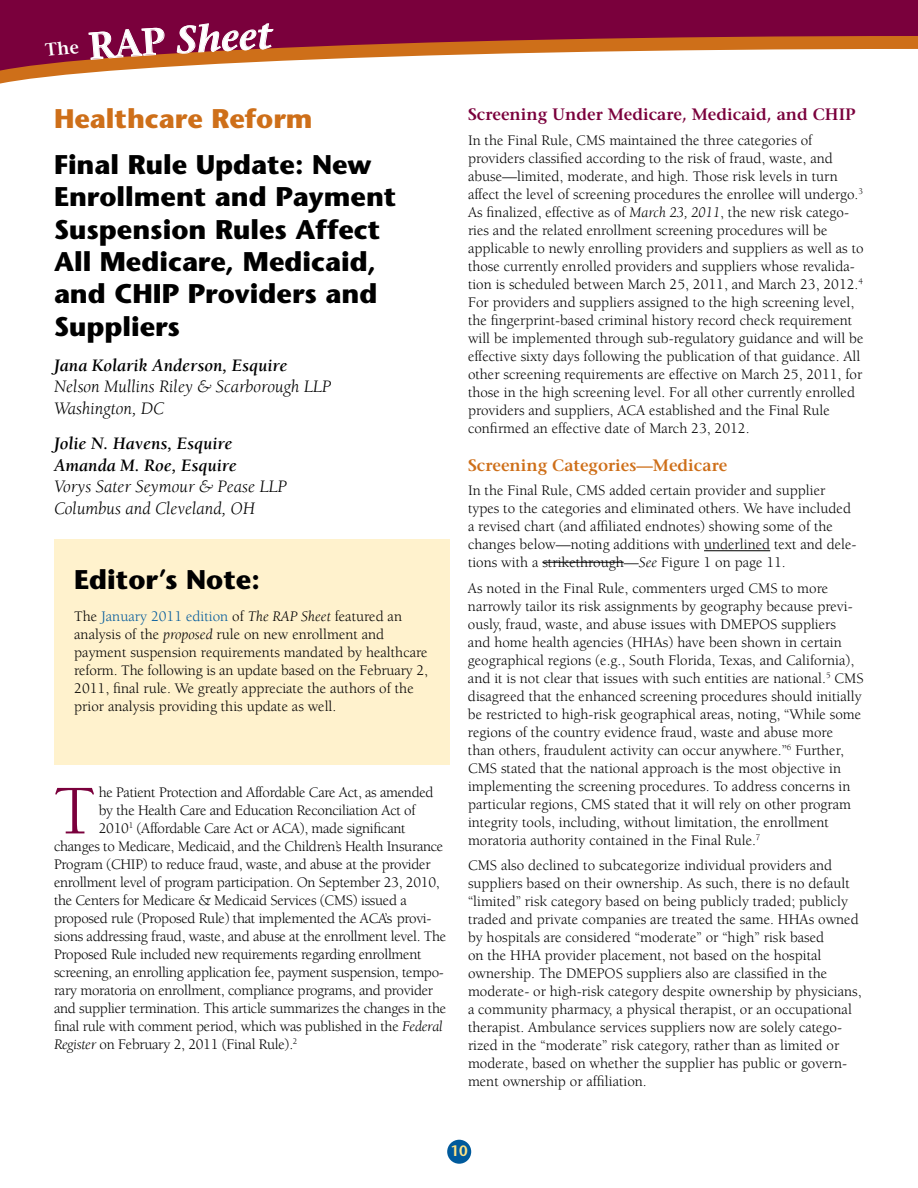
<style>
.page{position:relative;width:918px;height:1188px;background:#fff}
.page>*{position:absolute;margin:0;border:0;box-sizing:border-box;transform-origin:0 0}
.t1{font:71.7px "Berkeley Std";color:#7a003c}
.t2{font:italic 600 37.5px "Stone Serif Std";color:#fff}
.t3{font:700 27px/32.4px "Stone Sans Std";color:#000}
.t4{font:700 27px "Stone Sans Std";color:#ce6f19}
.t5{font:italic 18px/21.6px "Berkeley Std";color:#000}
.t6{font:italic 700 18px/21.6px "Berkeley Std";color:#000}
.t7{font:600 16.5px "Stone Serif Std";color:#7a003c}
.t8{font:600 16.5px "Stone Serif Std";color:#ce6f19}
.t9{font:15px/18px "Berkeley Std";color:#000}
.t10{font:15px "Berkeley Std";letter-spacing:-.02em;color:#000}
.t11{font:600 15px "Stone Sans Std";color:#ffe384}
.s1{color:#005a9c}
.s2{font-style:italic}
</style>
<div class="page">
<div style="left:0;top:0;width:918px;height:98px;background:#7a003c"></div>
<svg style="left:274px;top:36px;width:644px;height:13px;fill:#ce6f19"></svg>
<svg style="left:177px;top:23px;width:97px;height:26px"></svg>
<svg style="left:0;top:49px;width:918px;height:49px;background:#f6e9e1"></svg>
<div style="left:447px;top:1140px;width:24px;height:24px;background:#005a9c;border-radius:50%"></div>
<hr style="left:704px;top:550px;width:66px;height:1px;background:#000">
<hr style="left:542px;top:562px;width:82px;height:1px;background:#000">
<div style="left:54px;top:539px;width:396px;height:226px;background:#fff2cd"></div>
<svg style="left:45px;top:27px;width:120px;height:50px"></svg>
<h2 class="t2" style="left:175px;top:18px;width:97px;rotate:-3deg">Sheet</h2>
<h3 class="t4" style="left:54px;top:102px;width:260px">Healthcare Reform</h3>
<h3 class="t3" style="left:54px;top:148px;width:344px">Final Rule Update: New<br>Enrollment and Payment<br>Suspension Rules Affect<br>All Medicare, Medicaid, and CHIP Providers and<br>Suppliers</h3>
<p class="t6" style="left:54px;top:355px;width:235px">Jana Kolarik Anderson, Esquire</p>
<p class="t5" style="left:54px;top:376px;width:279px">Nelson Mullins Riley &amp; Scarborough LLP<br>Washington, DC</p>
<p class="t6" style="left:54px;top:433px;width:184px">Jolie N. Havens, Esquire<br>Amanda M. Roe, Esquire</p>
<p class="t5" style="left:54px;top:476px;width:234px">Vorys Sater Seymour &amp; Pease LLP<br>Columbus and Cleveland, OH</p>
<h3 class="t3" style="left:74px;top:564px;width:187px">Editor’s Note:</h3>
<p class="t9" style="left:74px;top:607px;width:355px">The <span class="s1">January 2011 edition</span> of <span class="s2">The RAP Sheet</span> featured an analysis of the <span class="s2">proposed</span> rule on new enrollment and payment suspension requirements mandated by healthcare reform. The following is an update based on the February 2, 2011, final rule. We greatly appreciate the authors of the prior analysis providing this update as well.</p>
<h1 class="t1" style="left:54px;top:772px;width:43px">T</h1>
<p class="t10" style="left:99px;top:785px;width:336px">he Patient Protection and Affordable Care Act, as amended</p>
<p class="t10" style="left:99px;top:803px;width:318px">by the Health Care and Education Reconciliation Act of</p>
<p class="t10" style="left:99px;top:821px;width:308px">2010<sup>1</sup> (Affordable Care Act or ACA), made significant</p>
<p class="t10" style="left:54px;top:839px;width:391px">changes to Medicare, Medicaid, and the Children’s Health Insurance</p>
<p class="t10" style="left:54px;top:857px;width:378px">Program (CHIP) to reduce fraud, waste, and abuse at the provider</p>
<p class="t10" style="left:54px;top:875px;width:387px">enrollment level of program participation. On September 23, 2010,</p>
<p class="t10" style="left:54px;top:893px;width:354px">the Centers for Medicare &amp; Medicaid Services (CMS) issued a</p>
<p class="t10" style="left:54px;top:911px;width:379px">proposed rule (Proposed Rule) that implemented the ACA’s provi-</p>
<p class="t10" style="left:54px;top:929px;width:394px">sions addressing fraud, waste, and abuse at the enrollment level. The</p>
<p class="t10" style="left:54px;top:947px;width:369px">Proposed Rule included new requirements regarding enrollment</p>
<p class="t10" style="left:54px;top:965px;width:391px">screening, an enrolling application fee, payment suspension, tempo-</p>
<p class="t10" style="left:54px;top:983px;width:381px">rary moratoria on enrollment, compliance programs, and provider</p>
<p class="t10" style="left:54px;top:1001px;width:394px">and supplier termination. This article summarizes the changes in the</p>
<p class="t10" style="left:54px;top:1019px;width:390px">final rule with comment period, which was published in the <span class="s2">Federal</span></p>
<p class="t10" style="left:54px;top:1037px;width:245px"><span class="s2">Register</span> on February 2, 2011 (Final Rule).<sup>2</sup></p>
<p class="t7" style="left:468px;top:105px;width:389px">Screening Under Medicare, Medicaid, and CHIP</p>
<p class="t9" style="left:468px;top:131px;width:397px">In the Final Rule, CMS maintained the three categories of providers classified according to the risk of fraud, waste, and abuse—limited, moderate, and high. Those risk levels in turn affect the level of screening procedures the enrollee will undergo.<sup>3<br></sup>As finalized, effective as of <span class="s2">March 23, 2011</span>, the new risk catego&shy;ries and the related enrollment screening procedures will be applicable to newly enrolling providers and suppliers as well as to those currently enrolled providers and suppliers whose revalida&shy;tion is scheduled between March 25, 2011, and March 23, 2012.<sup>4<br></sup>For providers and suppliers assigned to the high screening level, the fingerprint-based criminal history record check requirement will be implemented through sub-regulatory guidance and will be effective sixty days following the publication of that guidance. All other screening requirements are effective on March 25, 2011, for those in the high screening level. For all other currently enrolled providers and suppliers, ACA established and the Final Rule confirmed an effective date of March 23, 2012.</p>
<p class="t8" style="left:468px;top:455px;width:261px">Screening Categories—Medicare</p>
<p class="t9" style="left:468px;top:482px;width:390px">In the Final Rule, CMS added certain provider and supplier types to the categories and eliminated others. We have included a revised chart (and affiliated endnotes) showing some of the changes below—noting additions with underlined text and dele&shy;tions with a strikethrough—<span class="s2">See</span> Figure 1 on page 11.</p>
<p class="t9" style="left:468px;top:579px;width:397px">As noted in the Final Rule, commenters urged CMS to more narrowly tailor its risk assignments by geography because previ&shy;ously, fraud, waste, and abuse issues with DMEPOS suppliers<br>and home health agencies (HHAs) have been shown in certain geographical regions (e.g., South Florida, Texas, and California), and it is not clear that issues with such entities are national.<sup>5</sup> CMS disagreed that the enhanced screening procedures should initially be restricted to high-risk geographical areas, noting, “While some regions of the country evidence fraud, waste and abuse more than others, fraudulent activity can occur anywhere.”<sup>6</sup> Further, CMS stated that the national approach is the most objective in implementing the screening procedures. To address concerns in particular regions, CMS stated that it will rely on other program integrity tools, including, without limitation, the enrollment moratoria authority contained in the Final Rule.<sup>7</sup></p>
<p class="t9" style="left:468px;top:857px;width:395px">CMS also declined to subcategorize individual providers and suppliers based on their ownership. As such, there is no default “limited” risk category based on being publicly traded; publicly traded and private companies are treated the same. HHAs owned by hospitals are considered “moderate” or “high” risk based<br>on the HHA provider placement, not based on the hospital ownership. The DMEPOS suppliers also are classified in the moderate- or high-risk category despite ownership by physicians, a community pharmacy, a physical therapist, or an occupational therapist. Ambulance services suppliers now are solely catego&shy;rized in the “moderate” risk category, rather than as limited or moderate, based on whether the supplier has public or govern&shy;ment ownership or affiliation.</p>
<p class="t11" style="left:451px;top:1141px;width:19px">10</p>
</div>
